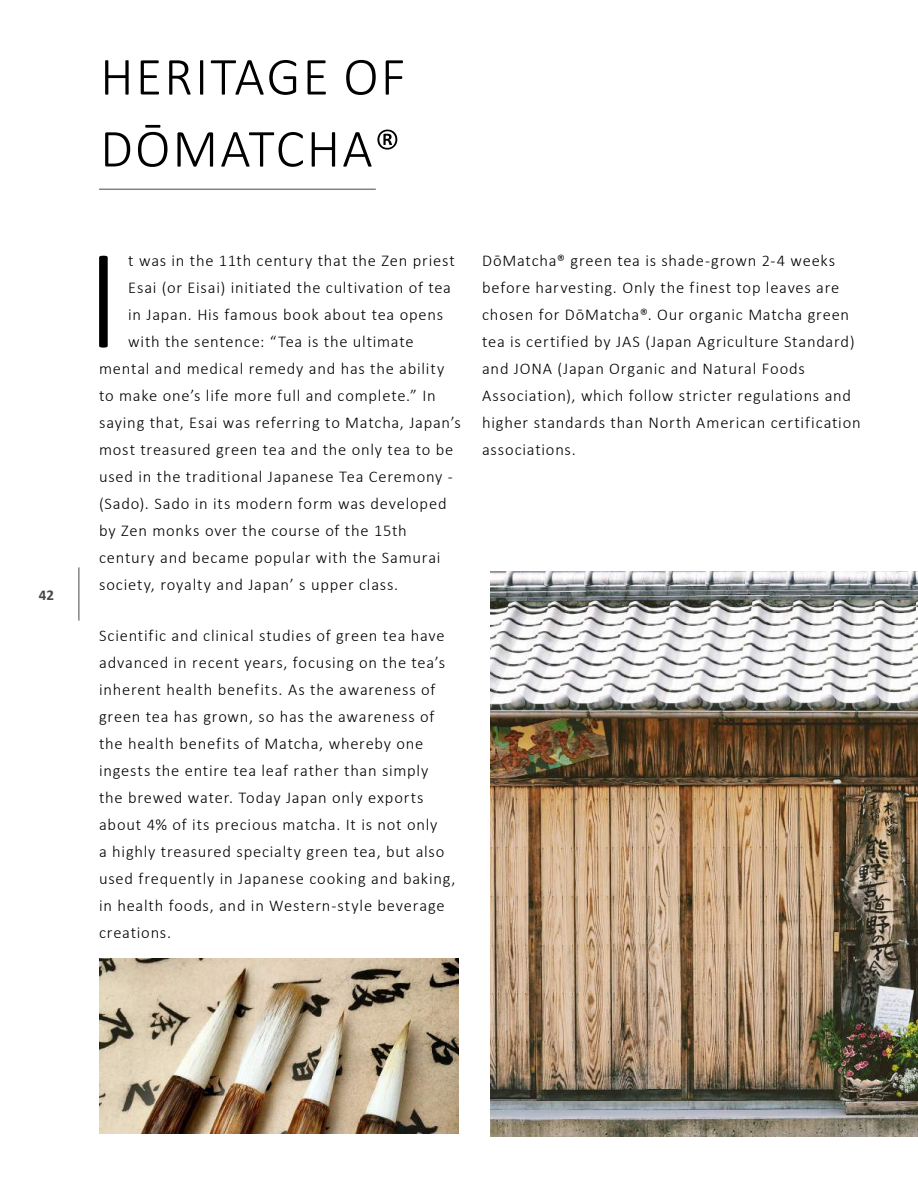
<style>
.page{position:relative;width:918px;height:1188px;background:#fff}
.page>*{position:absolute;margin:0;border:0;box-sizing:border-box;transform-origin:0 0}
.t1{font:300 144.15px "Calibri";color:#000}
.t2{font:300 54px/72px "Calibri";letter-spacing:.04em;color:#000}
.t3{font:300 16.5px/27px "Calibri";letter-spacing:.045em;color:#000}
.t4{font:700 15px "Calibri";color:#48484a}
</style>
<div class="page">
<hr style="left:99px;top:189px;width:277px;height:1px;background:#48484a">
<img style="left:99px;top:958px;width:360px;height:176px">
<img style="left:490px;top:571px;width:428px;height:566px">
<hr style="left:79px;top:567px;width:1px;height:54px;background:#48484a">
<p class="t4" style="left:39px;top:584px;width:17px">42</p>
<h2 class="t2" style="left:100px;top:40px;width:307px">HERITAGE OF<br>DŌMATCHA®</h2>
<h1 class="t1" style="left:86px;top:210px;width:37px">I</h1>
<p class="t3" style="left:128px;top:247px;width:328px">t was in the 11th century that the Zen priest</p>
<p class="t3" style="left:128px;top:274px;width:324px">Esai (or Eisai) initiated the cultivation of tea</p>
<p class="t3" style="left:128px;top:301px;width:317px">in Japan. His famous book about tea opens</p>
<p class="t3" style="left:128px;top:328px;width:287px">with the sentence: “Tea is the ultimate</p>
<p class="t3" style="left:99px;top:355px;width:347px">mental and medical remedy and has the ability</p>
<p class="t3" style="left:99px;top:382px;width:338px">to make one’s life more full and complete.” In</p>
<p class="t3" style="left:99px;top:409px;width:363px">saying that, Esai was referring to Matcha, Japan’s</p>
<p class="t3" style="left:99px;top:436px;width:356px">most treasured green tea and the only tea to be</p>
<p class="t3" style="left:99px;top:463px;width:355px">used in the traditional Japanese Tea Ceremony -</p>
<p class="t3" style="left:99px;top:490px;width:349px">(Sado). Sado in its modern form was developed</p>
<p class="t3" style="left:99px;top:517px;width:309px">by Zen monks over the course of the 15th</p>
<p class="t3" style="left:99px;top:544px;width:343px">century and became popular with the Samurai</p>
<p class="t3" style="left:99px;top:571px;width:301px">society, royalty and Japan’ s upper class.</p>
<p class="t3" style="left:99px;top:622px;width:358px">Scientific and clinical studies of green tea have advanced in recent years, focusing on the tea’s inherent health benefits. As the awareness of green tea has grown, so has the awareness of the health benefits of Matcha, whereby one ingests the entire tea leaf rather than simply the brewed water. Today Japan only exports about 4% of its precious matcha. It is not only<br>a highly treasured specialty green tea, but also used frequently in Japanese cooking and baking, in health foods, and in Western-style beverage creations.</p>
<p class="t3" style="left:482px;top:247px;width:380px">DōMatcha® green tea is shade-grown 2-4 weeks before harvesting. Only the finest top leaves are chosen for DōMatcha®. Our organic Matcha green tea is certified by JAS (Japan Agriculture Standard) and JONA (Japan Organic and Natural Foods Association), which follow stricter regulations and higher standards than North American certification associations.</p>
</div>
